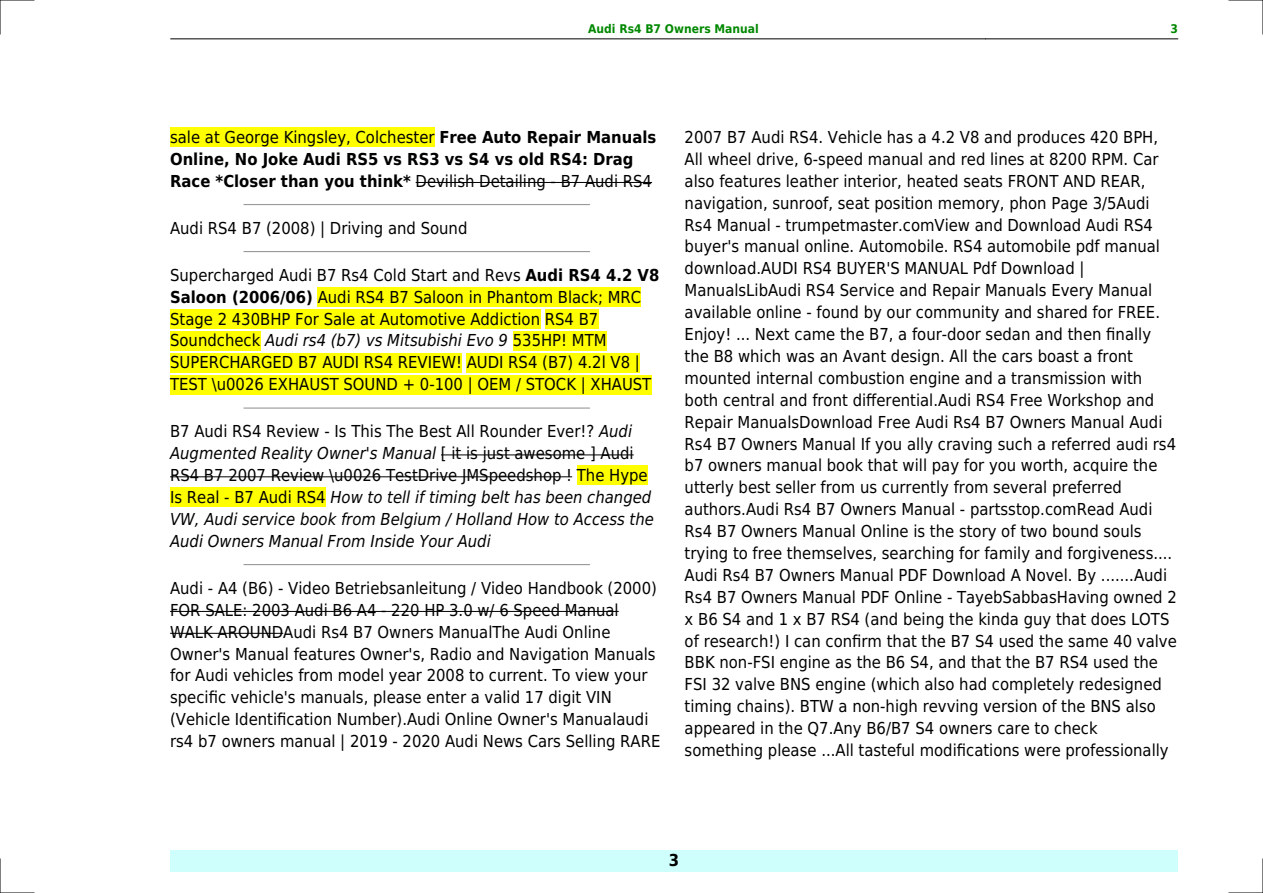
<style>
.page{position:relative;width:1263px;height:893px;background:#fff}
.page>*{position:absolute;margin:0;border:0;box-sizing:border-box;transform-origin:0 0}
.t1{font:16.5px/21.9px "DejaVu Sans Condensed";color:#000}
.t2{font:italic 16.5px/21.9px "DejaVu Sans Condensed";color:#000}
.t3{font:700 16.5px/21.9px "DejaVu Sans Condensed";color:#000}
.t4{font:700 12px "DejaVu Sans Condensed";color:#080}
.s1{font-weight:400}
.s2{font-weight:700}
.s3{font-style:italic}
.s4{font-style:normal}
</style>
<div class="page">
<hr style="left:170px;top:39px;width:191px;height:1px;background:#000">
<hr style="left:362px;top:39px;width:623px;height:1px;background:#000">
<hr style="left:986px;top:39px;width:192px;height:1px;background:#000">
<div style="left:170px;top:850px;width:1008px;height:22px;background:#cffffc"></div>
<div style="left:170px;top:128px;width:265px;height:19px;background:#ff0"></div>
<hr style="left:416px;top:182px;width:236px;height:1px;background:#000">
<hr style="left:244px;top:204px;width:345px;height:1px;background:#999">
<hr style="left:244px;top:251px;width:345px;height:1px;background:#999">
<div style="left:318px;top:287px;width:323px;height:20px;background:#ff0"></div>
<div style="left:170px;top:309px;width:370px;height:19px;background:#ff0"></div>
<div style="left:545px;top:309px;width:53px;height:19px;background:#ff0"></div>
<div style="left:170px;top:331px;width:90px;height:19px;background:#ff0"></div>
<div style="left:513px;top:331px;width:94px;height:19px;background:#ff0"></div>
<div style="left:170px;top:353px;width:292px;height:19px;background:#ff0"></div>
<div style="left:467px;top:353px;width:173px;height:19px;background:#ff0"></div>
<div style="left:170px;top:375px;width:481px;height:19px;background:#ff0"></div>
<hr style="left:244px;top:407px;width:345px;height:2px;background:#999">
<hr style="left:441px;top:454px;width:193px;height:1px;background:#000">
<hr style="left:170px;top:476px;width:402px;height:1px;background:#000">
<div style="left:577px;top:466px;width:71px;height:19px;background:#ff0"></div>
<div style="left:170px;top:488px;width:156px;height:19px;background:#ff0"></div>
<hr style="left:244px;top:564px;width:345px;height:1px;background:#999">
<hr style="left:170px;top:611px;width:449px;height:1px;background:#000">
<hr style="left:170px;top:633px;width:113px;height:1px;background:#000">
<hr style="left:0;top:0;width:34px;height:1px;background:#000">
<hr style="left:1229px;top:0;width:34px;height:1px;background:#000">
<hr style="left:0;top:892px;width:34px;height:1px;background:#000">
<hr style="left:1229px;top:892px;width:34px;height:1px;background:#000">
<hr style="left:0;top:0;width:1px;height:34px;background:#000">
<hr style="left:0;top:859px;width:1px;height:34px;background:#000">
<hr style="left:1262px;top:0;width:1px;height:34px;background:#000">
<hr style="left:1262px;top:859px;width:1px;height:34px;background:#000">
<p class="t4" style="left:588px;top:21px;width:172px">Audi Rs4 B7 Owners Manual</p>
<p class="t4" style="left:1170px;top:21px;width:9px">3</p>
<p class="t3" style="left:170px;top:126px;width:488px"><span class="s1">sale at George Kingsley, Colchester</span> Free Auto Repair Manuals<br>Online, No Joke Audi RS5 vs RS3 vs S4 vs old RS4: Drag<br>Race *Closer than you think* <span class="s1">Devilish Detailing - B7 Audi RS4</span></p>
<p class="t1" style="left:170px;top:217px;width:299px">Audi RS4 B7 (2008) | Driving and Sound</p>
<p class="t1" style="left:170px;top:264px;width:491px">Supercharged Audi B7 Rs4 Cold Start and Revs <span class="s2">Audi RS4 4.2 V8<br>Saloon (2006/06)</span> Audi RS4 B7 Saloon in Phantom Black; MRC Stage 2 430BHP For Sale at Automotive Addiction RS4 B7<br>Soundcheck <span class="s3">Audi rs4 (b7) vs Mitsubishi Evo 9</span> 535HP! MTM SUPERCHARGED B7 AUDI RS4 REVIEW! AUDI RS4 (B7) 4.2l V8 | TEST \u0026 EXHAUST SOUND + 0-100 | OEM / STOCK | XHAUST</p>
<p class="t2" style="left:170px;top:421px;width:485px"><span class="s4">B7 Audi RS4 Review - Is This The Best All Rounder Ever!?</span> Audi Augmented Reality Owner's Manual <span class="s4">[ it is just awesome ] Audi RS4 B7 2007 Review \u0026 TestDrive JMSpeedshop ! The Hype Is Real - B7 Audi RS4</span> How to tell if timing belt has been changed VW, Audi service book from Belgium / Holland How to Access the Audi Owners Manual From Inside Your Audi</p>
<p class="t1" style="left:170px;top:577px;width:492px">Audi - A4 (B6) - Video Betriebsanleitung / Video Handbook (2000)<br>FOR SALE: 2003 Audi B6 A4 - 220 HP 3.0 w/ 6 Speed Manual WALK AROUNDAudi Rs4 B7 Owners ManualThe Audi Online Owner's Manual features Owner's, Radio and Navigation Manuals for Audi vehicles from model year 2008 to current. To view your specific vehicle's manuals, please enter a valid 17 digit VIN (Vehicle Identification Number).Audi Online Owner's Manualaudi rs4 b7 owners manual | 2019 - 2020 Audi News Cars Selling RARE</p>
<p class="t1" style="left:685px;top:126px;width:494px">2007 B7 Audi RS4. Vehicle has a 4.2 V8 and produces 420 BPH, All wheel drive, 6-speed manual and red lines at 8200 RPM. Car also features leather interior, heated seats FRONT AND REAR, navigation, sunroof, seat position memory, phon Page 3/5Audi Rs4 Manual - trumpetmaster.comView and Download Audi RS4 buyer's manual online. Automobile. RS4 automobile pdf manual download.AUDI RS4 BUYER'S MANUAL Pdf Download | ManualsLibAudi RS4 Service and Repair Manuals Every Manual available online - found by our community and shared for FREE.<br>Enjoy! ... Next came the B7, a four-door sedan and then finally the B8 which was an Avant design. All the cars boast a front mounted internal combustion engine and a transmission with both central and front differential.Audi RS4 Free Workshop and Repair ManualsDownload Free Audi Rs4 B7 Owners Manual Audi Rs4 B7 Owners Manual If you ally craving such a referred audi rs4 b7 owners manual book that will pay for you worth, acquire the utterly best seller from us currently from several preferred authors.Audi Rs4 B7 Owners Manual - partsstop.comRead Audi Rs4 B7 Owners Manual Online is the story of two bound souls trying to free themselves, searching for family and forgiveness....<br>Audi Rs4 B7 Owners Manual PDF Download A Novel. By .......Audi Rs4 B7 Owners Manual PDF Online - TayebSabbasHaving owned 2 x B6 S4 and 1 x B7 RS4 (and being the kinda guy that does LOTS of research!) I can confirm that the B7 S4 used the same 40 valve BBK non-FSI engine as the B6 S4, and that the B7 RS4 used the FSI 32 valve BNS engine (which also had completely redesigned timing chains). BTW a non-high revving version of the BNS also appeared in the Q7.Any B6/B7 S4 owners care to check something please ...All tasteful modifications were professionally</p>
<p class="t3" style="left:669px;top:850px;width:12px">3</p>
</div>
